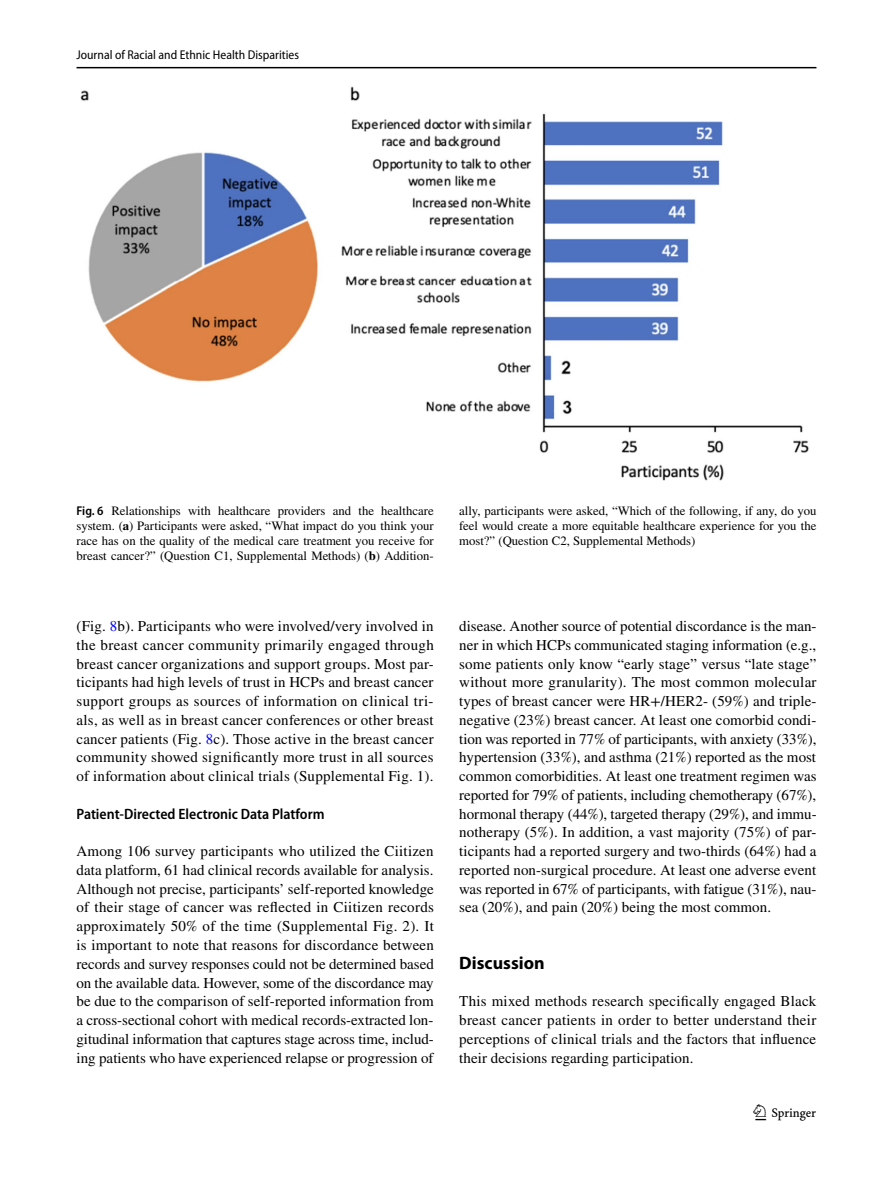
<style>
.page{position:relative;width:893px;height:1187px;background:#fff}
.page>*{position:absolute;margin:0;border:0;box-sizing:border-box;transform-origin:0 0}
.t1{font:22.5px "Springnew Regular 3";color:#000}
.t2{font:700 18px "Myriad Pro";color:#000}
.t3{font:15px/18.8px "STIX";letter-spacing:.005em;color:#000;text-align:justify}
.t4{font:600 semi-condensed 15px "Myriad Pro";color:#000}
.t5{font:12.75px/15px "STIX";color:#000;text-align:justify}
.t6{font:semi-condensed 12.75px "Myriad Pro";color:#000}
.s1{font-family:"Myriad Pro";font-weight:600;font-stretch:semi-condensed}
.s2{font-weight:700}
.s3{color:#00f}
</style>
<div class="page">
<hr style="left:77px;top:67px;width:739px;height:1px;background:#000">
<img style="left:81px;top:87px;width:728px;height:393px">
<p class="t6" style="left:77px;top:48px;width:224px">Journal of Racial and Ethnic Health Disparities</p>
<p class="t5" style="left:77px;top:504px;width:359px"><span class="s1">Fig. 6</span> Relationships with healthcare providers and the healthcare system. (<span class="s2">a</span>) Participants were asked, “What impact do you think your race has on the quality of the medical care treatment you receive for breast cancer?” (Question C1, Supplemental Methods) (<span class="s2">b</span>) Addition-</p>
<p class="t5" style="left:459px;top:504px;width:359px">ally, participants were asked, “Which of the following, if any, do you feel would create a more equitable healthcare experience for you the most?” (Question C2, Supplemental Methods)</p>
<p class="t3" style="left:77px;top:617px;width:359px">(Fig. <span class="s3">8</span>b). Participants who were involved/very involved in the breast cancer community primarily engaged through breast cancer organizations and support groups. Most par&shy;ticipants had high levels of trust in HCPs and breast cancer support groups as sources of information on clinical tri&shy;als, as well as in breast cancer conferences or other breast cancer patients (Fig. <span class="s3">8</span>c). Those active in the breast cancer community showed significantly more trust in all sources of information about clinical trials (Supplemental Fig. 1).</p>
<p class="t4" style="left:77px;top:805px;width:249px">Patient‑Directed Electronic Data Platform</p>
<p class="t3" style="left:77px;top:842px;width:359px">Among 106 survey participants who utilized the Ciitizen data platform, 61 had clinical records available for analysis.<br>Although not precise, participants’ self-reported knowledge of their stage of cancer was reflected in Ciitizen records approximately 50% of the time (Supplemental Fig. 2). It is important to note that reasons for discordance between records and survey responses could not be determined based on the available data. However, some of the discordance may be due to the comparison of self-reported information from a cross-sectional cohort with medical records-extracted lon&shy;gitudinal information that captures stage across time, includ&shy;ing patients who have experienced relapse or progression of</p>
<p class="t3" style="left:459px;top:617px;width:359px">disease. Another source of potential discordance is the man&shy;ner in which HCPs communicated staging information (e.g., some patients only know “early stage” versus “late stage” without more granularity). The most common molecular types of breast cancer were HR+/HER2- (59%) and triple&shy;negative (23%) breast cancer. At least one comorbid condi&shy;tion was reported in 77% of participants, with anxiety (33%), hypertension (33%), and asthma (21%) reported as the most common comorbidities. At least one treatment regimen was reported for 79% of patients, including chemotherapy (67%), hormonal therapy (44%), targeted therapy (29%), and immu&shy;notherapy (5%). In addition, a vast majority (75%) of par&shy;ticipants had a reported surgery and two-thirds (64%) had a reported non-surgical procedure. At least one adverse event was reported in 67% of participants, with fatigue (31%), nau&shy;sea (20%), and pain (20%) being the most common.</p>
<p class="t2" style="left:459px;top:950px;width:87px">Discussion</p>
<p class="t3" style="left:459px;top:992px;width:359px">This mixed methods research specifically engaged Black breast cancer patients in order to better understand their perceptions of clinical trials and the factors that influence their decisions regarding participation.</p>
<h1 class="t1" style="left:755px;top:1104px;width:62px">1 3</h1>
</div>
